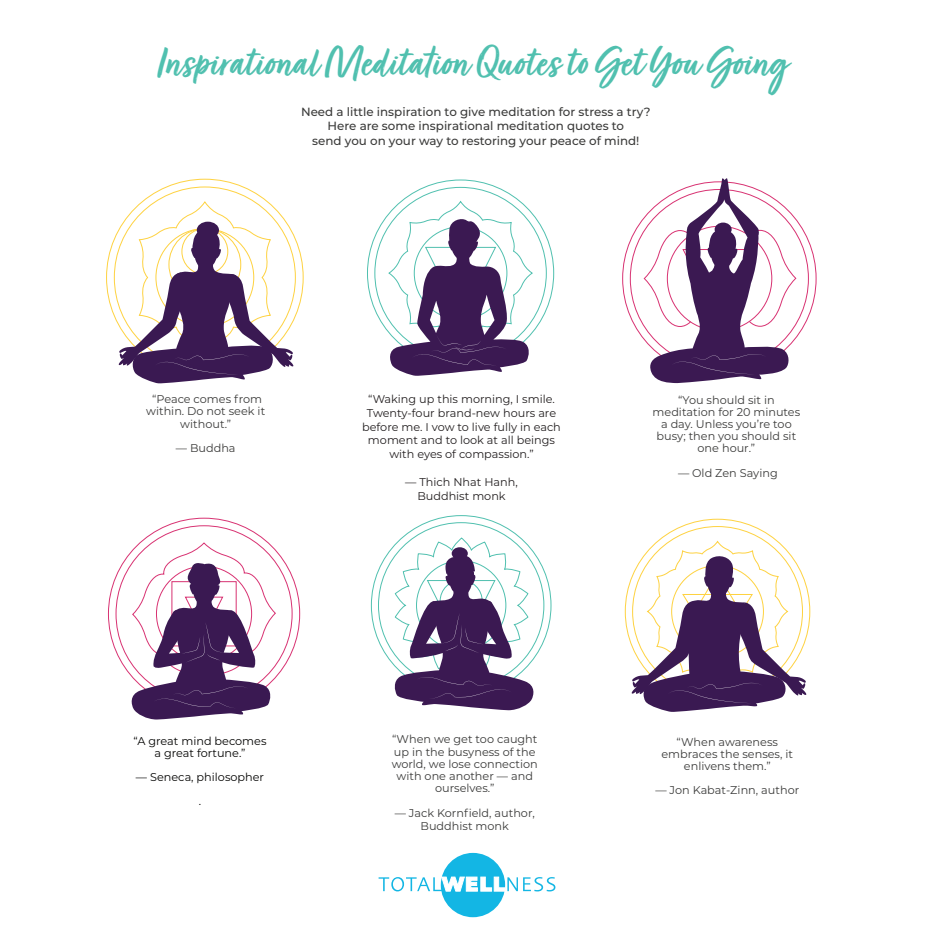
<style>
.page{position:relative;width:938px;height:938px;background:#fff}
.page>*{position:absolute;margin:0;border:0;box-sizing:border-box;transform-origin:0 0}
.t1{font:46.25px "Turbinado Bold Pro";color:#50c0af}
.t2{font:500 11.88px/14.4px "Montserrat";color:#3b3b3a;text-align:center}
.t3{font:11.25px/12.2px "Montserrat";color:#3b3b3a;text-align:center}
.t4{font:11.25px/13.8px "Montserrat";color:#231f20;text-align:center}
.t5{font:11.25px/12.2px "Montserrat";color:#050504;text-align:center}
</style>
<div class="page">
<svg style="left:643px;top:178px;width:153px;height:205px"></svg>
<div style="left:714px;top:222px;width:17px;height:14px;background:#3b1952;border-radius:50%"></div>
<svg style="left:387px;top:200px;width:146px;height:176px"></svg>
<svg style="left:129px;top:542px;width:147px;height:177px"></svg>
<svg style="left:118px;top:201px;width:176px;height:183px"></svg>
<div style="left:197px;top:222px;width:22px;height:16px;background:#3a1952;border-radius:50%"></div>
<svg style="left:392px;top:538px;width:144px;height:172px"></svg>
<div style="left:451px;top:547px;width:17px;height:12px;background:#3b1952;border-radius:50%"></div>
<svg style="left:630px;top:537px;width:177px;height:175px"></svg>
<div style="left:441px;top:852px;width:64px;height:65px;background:#13b6e4;border-radius:50%"></div>
<svg style="left:378px;top:876px;width:177px;height:15px"></svg>
<h1 class="t1" style="left:158px;top:38px;width:631px">Inspirational Meditation Quotes to Get You Going</h1>
<p class="t2" style="left:301px;top:104px;width:351px">Need a little inspiration to give meditation for stress a try?<br>Here are some inspirational meditation quotes to<br>send you on your way to restoring your peace of mind!</p>
<p class="t3" style="left:146px;top:393px;width:120px">“Peace comes from within. Do not seek it without.”</p>
<p class="t3" style="left:176px;top:441px;width:61px">— Buddha</p>
<p class="t5" style="left:133px;top:734px;width:134px">“A great mind becomes a great fortune.”</p>
<p class="t5" style="left:136px;top:764px;width:130px;line-height:24.4px">— Seneca, philosopher .</p>
<p class="t4" style="left:362px;top:392px;width:200px">“Waking up this morning, I smile.<br>Twenty-four brand-new hours are before me. I vow to live fully in each moment and to look at all beings with eyes of compassion.”</p>
<p class="t4" style="left:405px;top:474px;width:114px">— Thich Nhat Hanh,<br>Buddhist monk</p>
<p class="t3" style="left:652px;top:393px;width:149px">“You should sit in meditation for 20 minutes a day. Unless you’re too busy; then you should sit one hour.”</p>
<p class="t3" style="left:678px;top:466px;width:101px">— Old Zen Saying</p>
<p class="t3" style="left:392px;top:732px;width:147px">“When we get too caught up in the busyness of the world, we lose connection with one another — and ourselves.”</p>
<p class="t3" style="left:395px;top:805px;width:142px;line-height:13.5px">— Jack Kornfield, author,<br>Buddhist monk</p>
<p class="t3" style="left:661px;top:735px;width:133px">“When awareness embraces the senses, it enlivens them.”</p>
<p class="t3" style="left:655px;top:784px;width:145px">— Jon Kabat-Zinn, author</p>
</div>
